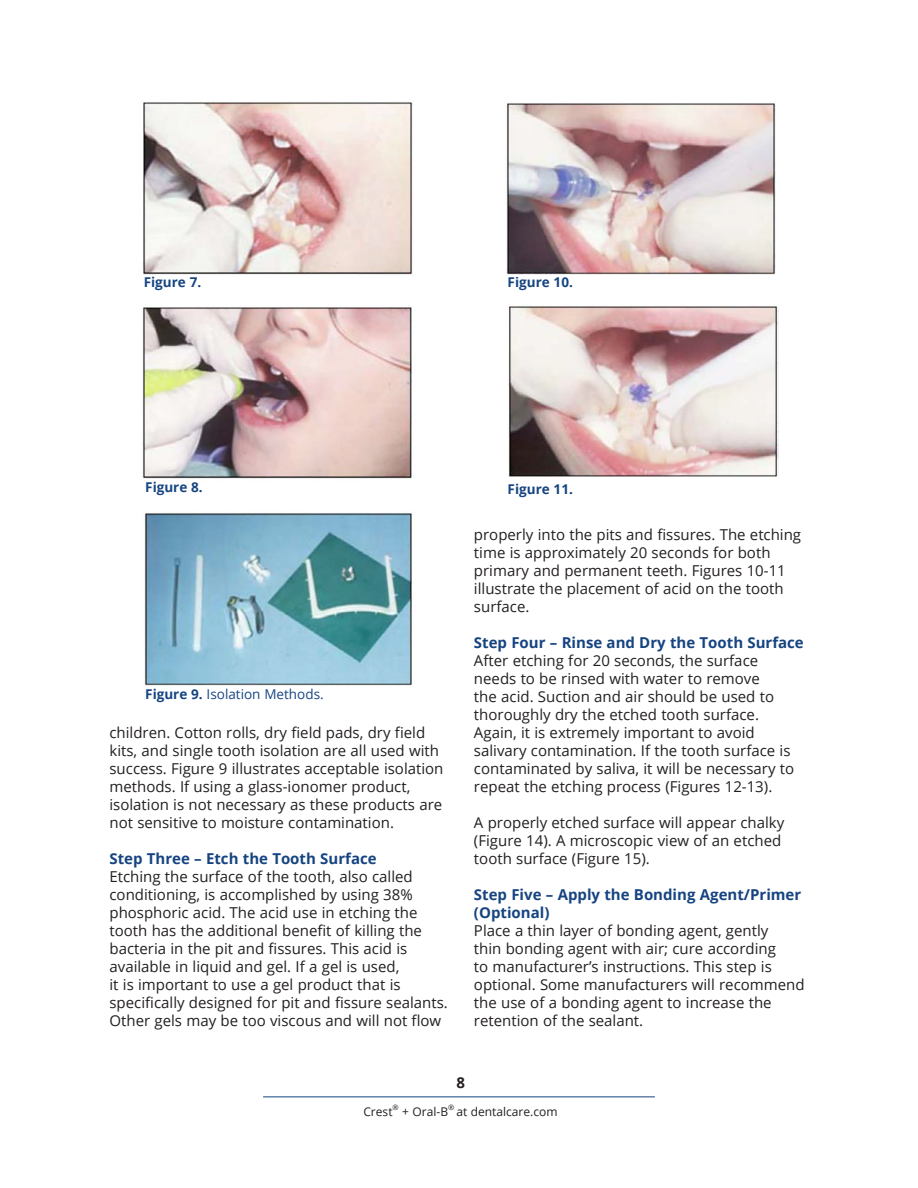
<style>
.page{position:relative;width:918px;height:1188px;background:#fff}
.page>*{position:absolute;margin:0;border:0;box-sizing:border-box;transform-origin:0 0}
.Main_Body{font:15px/18px "Open Sans";color:#231f20}
.Main_Body-2{font:700 15px/18px "Open Sans";color:#164481}
.t1{font:700 15px "Open Sans";color:#231f20}
.Figure{font:700 13.5px "Open Sans";color:#164481}
.Figure-2{font:13.5px "Open Sans";color:#164481}
.t2{font:12px "Open Sans";color:#231f20}
.t3{font:7.5px "Open Sans";color:#231f20}
.s1{font-weight:700}
</style>
<div class="page">
<hr style="left:263px;top:1096px;width:392px;height:1px;background:#164481">
<img style="left:143px;top:102px;width:270px;height:173px">
<img style="left:142px;top:307px;width:270px;height:172px">
<img style="left:144px;top:512px;width:268px;height:174px">
<img style="left:506px;top:103px;width:270px;height:172px">
<img style="left:508px;top:306px;width:271px;height:171px">
<p class="Figure" style="left:144px;top:273px;width:59px">Figure 7.</p>
<p class="Figure" style="left:508px;top:273px;width:67px">Figure 10.</p>
<p class="Figure" style="left:145px;top:478px;width:59px">Figure 8.</p>
<p class="Figure" style="left:508px;top:479px;width:67px">Figure 11.</p>
<p class="Figure-2" style="left:145px;top:685px;width:180px"><span class="s1">Figure 9.</span> Isolation Methods.</p>
<p class="Main_Body" style="left:109px;top:723px;width:336px">children. Cotton rolls, dry field pads, dry field kits, and single tooth isolation are all used with success. Figure 9 illustrates acceptable isolation methods. If using a glass-ionomer product, isolation is not necessary as these products are not sensitive to moisture contamination.</p>
<p class="Main_Body-2" style="left:109px;top:849px;width:269px">Step Three – Etch the Tooth Surface</p>
<p class="Main_Body" style="left:109px;top:867px;width:340px">Etching the surface of the tooth, also called conditioning, is accomplished by using 38% phosphoric acid. The acid use in etching the tooth has the additional benefit of killing the bacteria in the pit and fissures. This acid is available in liquid and gel. If a gel is used,<br>it is important to use a gel product that is specifically designed for pit and fissure sealants.<br>Other gels may be too viscous and will not flow</p>
<p class="Main_Body" style="left:474px;top:525px;width:329px">properly into the pits and fissures. The etching time is approximately 20 seconds for both primary and permanent teeth. Figures 10‑11 illustrate the placement of acid on the tooth surface.</p>
<p class="Main_Body-2" style="left:474px;top:633px;width:331px">Step Four – Rinse and Dry the Tooth Surface</p>
<p class="Main_Body" style="left:474px;top:651px;width:322px">After etching for 20 seconds, the surface needs to be rinsed with water to remove<br>the acid. Suction and air should be used to thoroughly dry the etched tooth surface.<br>Again, it is extremely important to avoid salivary contamination. If the tooth surface is contaminated by saliva, it will be necessary to repeat the etching process (Figures 12‑13).</p>
<p class="Main_Body" style="left:474px;top:813px;width:312px">A properly etched surface will appear chalky (Figure 14). A microscopic view of an etched tooth surface (Figure 15).</p>
<p class="Main_Body-2" style="left:474px;top:885px;width:329px">Step Five – Apply the Bonding Agent/Primer (Optional)</p>
<p class="Main_Body" style="left:474px;top:921px;width:332px">Place a thin layer of bonding agent, gently<br>thin bonding agent with air; cure according<br>to manufacturer’s instructions. This step is optional. Some manufacturers will recommend the use of a bonding agent to increase the retention of the sealant.</p>
<p class="t1" style="left:456px;top:1072px;width:10px">8</p>
<p class="t2" style="left:363px;top:1103px;width:31px">Crest</p>
<p class="t3" style="left:393px;top:1102px;width:8px">®</p>
<p class="t2" style="left:402px;top:1103px;width:47px">+ Oral-B</p>
<p class="t3" style="left:448px;top:1102px;width:8px">®</p>
<p class="t2" style="left:457px;top:1103px;width:103px">at dentalcare.com</p>
</div>
